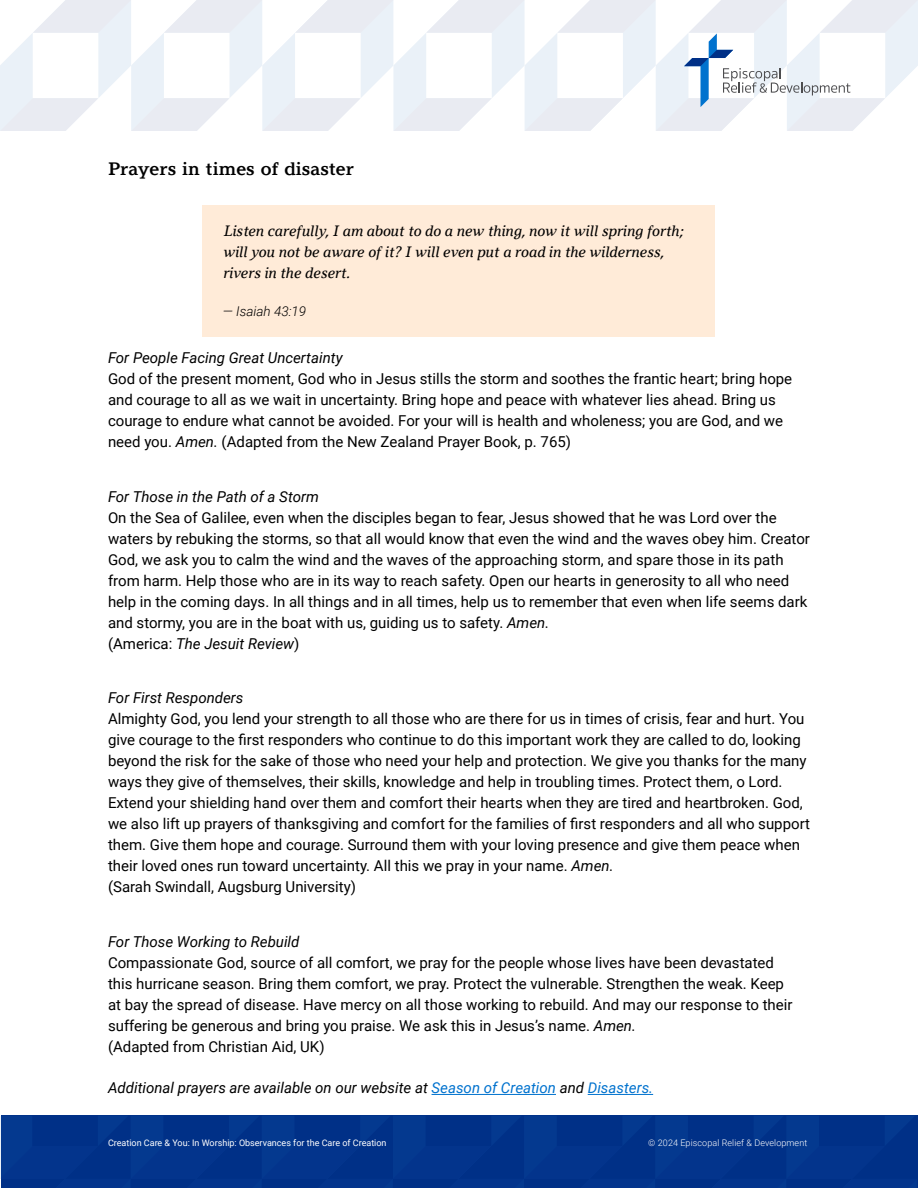
<style>
.page{position:relative;width:918px;height:1188px;background:#fff}
.page>*{position:absolute;margin:0;border:0;box-sizing:border-box;transform-origin:0 0}
.t1{font:700 18px "Argesta Text";color:#000}
.t2{font:15px/21px "Roboto";color:#000}
.t3{font:italic 15px "Roboto";color:#000}
.t4{font:italic 15px/21px "Argesta Text";color:#000}
.t5{font:italic 300 13.5px "Roboto";color:#000}
.t6{font:9px "Roboto";color:#fff}
.t7{font:300 9px "Roboto";letter-spacing:.01em;color:#fff}
.s1{font-style:italic}
.s2{color:#0072ce}
</style>
<div class="page">
<div style="left:0;top:1116px;width:918px;height:72px;background:#03348c"></div>
<svg style="left:0;top:0;width:918px;height:131px"></svg>
<hr style="left:432px;top:1094px;width:124px;height:1px;background:#0072ce">
<hr style="left:588px;top:1094px;width:65px;height:1px;background:#0072ce">
<div style="left:202px;top:205px;width:514px;height:132px;background:#ffebd8"></div>
<p class="t1" style="left:108px;top:157px;width:248px">Prayers in times of disaster</p>
<p class="t4" style="left:223px;top:220px;width:462px">Listen carefully, I am about to do a new thing, now it will spring forth; will you not be aware of it? I will even put a road in the wilderness, rivers in the desert.</p>
<p class="t5" style="left:223px;top:302px;width:85px">— Isaiah 43:19</p>
<p class="t3" style="left:108px;top:347px;width:236px">For People Facing Great Uncertainty</p>
<p class="t2" style="left:108px;top:367px;width:686px">God of the present moment, God who in Jesus stills the storm and soothes the frantic heart; bring hope and courage to all as we wait in uncertainty. Bring hope and peace with whatever lies ahead. Bring us courage to endure what cannot be avoided. For your will is health and wholeness; you are God, and we need you. <span class="s1">Amen.</span> (Adapted from the New Zealand Prayer Book, p. 765)</p>
<p class="t3" style="left:108px;top:486px;width:212px">For Those in the Path of a Storm</p>
<p class="t2" style="left:108px;top:506px;width:703px">On the Sea of Galilee, even when the disciples began to fear, Jesus showed that he was Lord over the waters by rebuking the storms, so that all would know that even the wind and the waves obey him. Creator God, we ask you to calm the wind and the waves of the approaching storm, and spare those in its path from harm. Help those who are in its way to reach safety. Open our hearts in generosity to all who need help in the coming days. In all things and in all times, help us to remember that even when life seems dark and stormy, you are in the boat with us, guiding us to safety. <span class="s1">Amen.<br></span>(America: <span class="s1">The Jesuit Review</span>)</p>
<p class="t3" style="left:108px;top:688px;width:137px">For First Responders</p>
<p class="t2" style="left:108px;top:708px;width:704px">Almighty God, you lend your strength to all those who are there for us in times of crisis, fear and hurt. You give courage to the first responders who continue to do this important work they are called to do, looking beyond the risk for the sake of those who need your help and protection. We give you thanks for the many ways they give of themselves, their skills, knowledge and help in troubling times. Protect them, o Lord.<br>Extend your shielding hand over them and comfort their hearts when they are tired and heartbroken. God, we also lift up prayers of thanksgiving and comfort for the families of first responders and all who support them. Give them hope and courage. Surround them with your loving presence and give them peace when their loved ones run toward uncertainty. All this we pray in your name. <span class="s1">Amen.<br></span>(Sarah Swindall, Augsburg University)</p>
<p class="t3" style="left:108px;top:931px;width:193px">For Those Working to Rebuild</p>
<p class="t2" style="left:108px;top:952px;width:686px">Compassionate God, source of all comfort, we pray for the people whose lives have been devastated this hurricane season. Bring them comfort, we pray. Protect the vulnerable. Strengthen the weak. Keep at bay the spread of disease. Have mercy on all those working to rebuild. And may our response to their suffering be generous and bring you praise. We ask this in Jesus’s name. <span class="s1">Amen.<br></span>(Adapted from Christian Aid, UK)</p>
<p class="t3" style="left:108px;top:1078px;width:547px">Additional prayers are available on our website at <span class="s2">Season of Creation</span> and <span class="s2">Disasters.</span></p>
<p class="t6" style="left:108px;top:1136px;width:280px">Creation Care &amp; You: In Worship: Observances for the Care of Creation</p>
<p class="t7" style="left:648px;top:1136px;width:160px">© 2024 Episcopal Relief &amp; Development</p>
</div>
